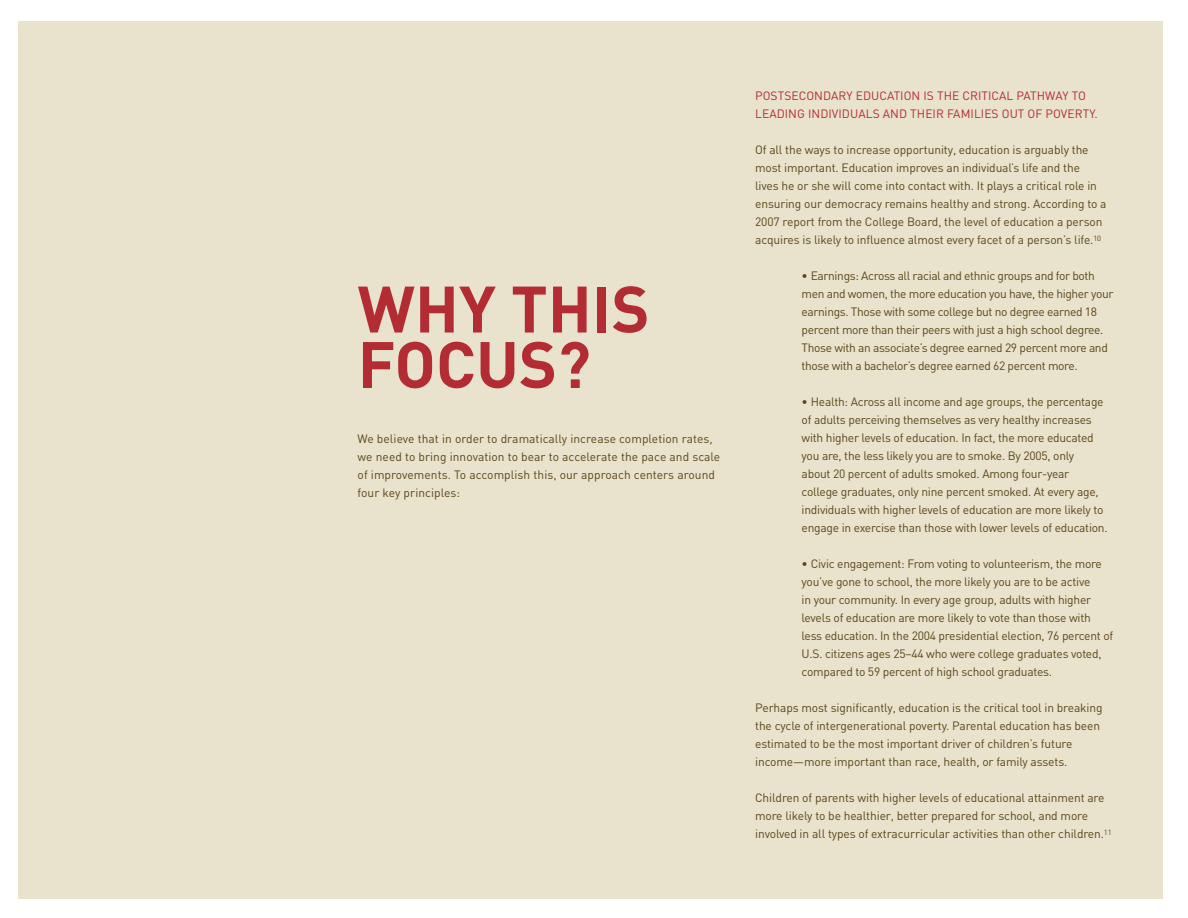
<style>
.page{position:relative;width:1188px;height:918px;background:#fff}
.page>*{position:absolute;margin:0;border:0;box-sizing:border-box;transform-origin:0 0}
.t1{font:700 64.5px/55.5px "DIN";color:#b32b33}
.t2{font:12px/18px "DIN";letter-spacing:-.02em;color:#5a471a}
.t3{font:12px/18px "DIN";letter-spacing:.005em;color:#5a471a}
.t4{font:12px/18px "DIN";letter-spacing:.005em;color:#b32b33}
</style>
<div class="page">
<div style="left:18px;top:21px;width:1144px;height:878px;background:#e9e2cd"></div>
<h1 class="t1" style="left:358px;top:279px;width:294px">WHY THIS<br>FOCUS?</h1>
<p class="t3" style="left:358px;top:430px;width:364px">We believe that in order to dramatically increase completion rates, we need to bring innovation to bear to accelerate the pace and scale of improvements. To accomplish this, our approach centers around four key principles:</p>
<p class="t4" style="left:755px;top:86px;width:8px">Posts</p>
<p class="t4" style="left:791px;top:86px;width:103px">econdary educatio</p>
<p class="t4" style="left:755px;top:86px;width:325px;text-indent:156px">n is th e criti cal pathway to leading individuals and th eir families out</p>
<p class="t4" style="left:1028px;top:104px;width:72px">of poverty.</p>
<p class="t2" style="left:755px;top:140px;width:353px">Of all the ways to increase opportunity, education is arguably the most important. Education improves an individual’s life and the lives he or she will come into contact with. It plays a critical role in ensuring our democracy remains healthy and strong. According to a 2007 report from the College Board, the level of education a person acquires is likely to influence almost every facet of a person’s life.<sup>10</sup></p>
<p class="t2" style="left:802px;top:266px;width:313px">• Earnings: Across all racial and ethnic groups and for both men and women, the more education you have, the higher your earnings. Those with some college but no degree earned 18 percent more than their peers with just a high school degree.<br>Those with an associate’s degree earned 29 percent more and those with a bachelor’s degree earned 62 percent more.</p>
<p class="t2" style="left:802px;top:392px;width:308px">• Health: Across all income and age groups, the percentage of adults perceiving themselves as very healthy increases with higher levels of education. In fact, the more educated you are, the less likely you are to smoke. By 2005, only<br>about 20 percent of adults smoked. Among four-year college graduates, only nine percent smoked. At every age, individuals with higher levels of education are more likely to engage in exercise than those with lower levels of education.</p>
<p class="t2" style="left:802px;top:554px;width:313px">• Civic engagement: From voting to volunteerism, the more you’ve gone to school, the more likely you are to be active<br>in your community. In every age group, adults with higher levels of education are more likely to vote than those with less education. In the 2004 presidential election, 76 percent of U.S. citizens ages 25–44 who were college graduates voted, compared to 59 percent of high school graduates.</p>
<p class="t2" style="left:755px;top:698px;width:349px">Perhaps most significantly, education is the critical tool in breaking the cycle of intergenerational poverty. Parental education has been estimated to be the most important driver of children’s future income—more important than race, health, or family assets.</p>
<p class="t2" style="left:755px;top:788px;width:358px">Children of parents with higher levels of educational attainment are more likely to be healthier, better prepared for school, and more involved in all types of extracurricular activities than other children.<sup>11</sup></p>
</div>
